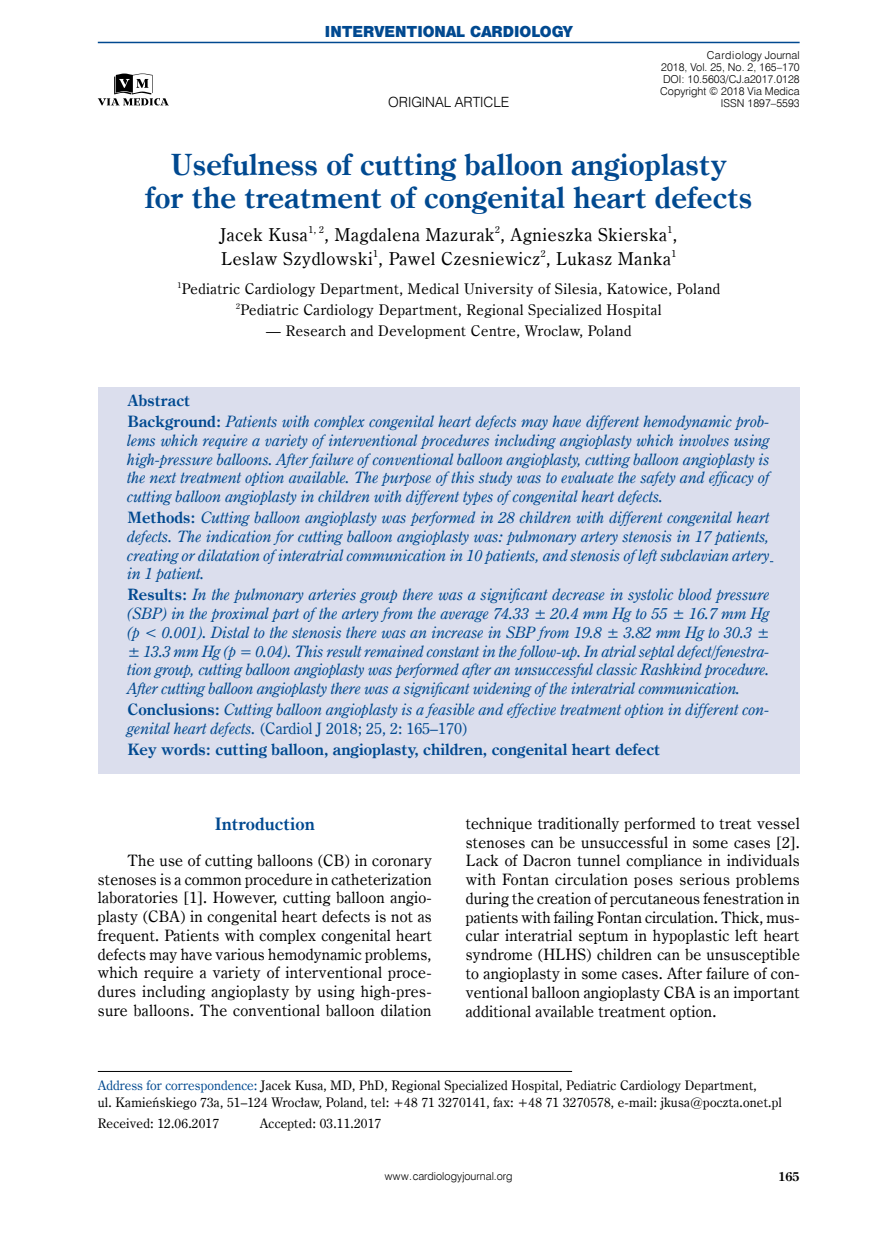
<style>
.page{position:relative;width:872px;height:1234px;background:#fff}
.page>*{position:absolute;margin:0;border:0;box-sizing:border-box;transform-origin:0 0}
._01_-_Tytuł_artykułu{font:700 29.4px/33px "Century Oldst EU";color:#004990;text-align:center}
._02_-_Autorzy{font:17.85px/24px "Century Oldst EU";letter-spacing:.035em;color:#000}
._05_-_Śródtytuł_-_1{font:700 17.25px "Century Oldst EU";color:#004990}
._04_a_-_Streszczenie{font:italic 15.75px/18.8px "Century Oldst EU";color:#004990;text-align:justify}
._08_-_Tekst{font:15.75px/18.8px "Century Oldst EU";letter-spacing:.015em;color:#000;text-align:justify}
._04_b_-_Slowa_kluczo{font:700 15.75px "Century Oldst EU";color:#004990}
._03_-_streszczenie_t{font:700 15.75px "Century Oldst EU";color:#004990}
._03_-_Kliniki{font:14.7px/21px "Century Oldst EU";letter-spacing:.035em;color:#000;text-align:center}
.t1{font:14.1px "Swis 721 Blk 2 EU";color:#004990}
.t2{font:14.1px "Swis 721 Lt EU";color:#000}
._16_-_Adres_do_kores{font:13.2px/16.5px "Century Oldst EU";letter-spacing:.015em;color:#000}
._16A_-_Adres_do_kore{font:13.2px "Century Oldst EU";letter-spacing:.015em;color:#000}
.t3{font:700 12.75px "Century Oldst EU";color:#000}
.t4{font:10.95px/12px "Swis 721 Lt EU";color:#000;text-align:right}
.s1{font-weight:700;font-style:normal}
.s2{font-style:normal}
.s3{color:#004990}
</style>
<div class="page">
<div style="left:98px;top:387px;width:701px;height:386px;background:#dbdeed"></div>
<hr style="left:98px;top:1070px;width:474px;height:1px;background:#000">
<hr style="left:98px;top:42px;width:701px;height:1px;background:#004990">
<svg style="left:98px;top:74px;width:71px;height:32px"></svg>
<p class="t1" style="left:325px;top:22px;width:249px">INTERVENTIONAL CARDIOLOGY</p>
<p class="t4" style="left:661px;top:49px;width:140px">Cardiology Journal<br>2018, Vol. 25, No. 2, 165–170</p>
<p class="t4" style="left:660px;top:73px;width:141px;text-align:left">DOI: 10.5603/CJ.a2017.0128<br>Copyright © 2018 Via Medica</p>
<p class="t2" style="left:388px;top:93px;width:123px">ORIGINAL ARTICLE</p>
<p class="t4" style="left:721px;top:97px;width:80px">ISSN 1897–5593</p>
<p class="_01_-_Tytuł_artykułu" style="left:145px;top:149px;width:609px">Usefulness of cutting balloon angioplasty<br>for the treatment of congenital heart defects</p>
<p class="_02_-_Autorzy" style="left:220px;top:223px;width:459px">Jacek Kusa<sup>1,</sup> <sup>2</sup>, Magdalena Mazurak<sup>2</sup>, Agnieszka Skierska<sup>1</sup>,<br>Leslaw Szydlowski<sup>1</sup>, Pawel Czesniewicz<sup>2</sup>, Lukasz Manka<sup>1</sup></p>
<p class="_03_-_Kliniki" style="left:177px;top:279px;width:544px"><sup>1</sup>Pediatric Cardiology Department, Medical University of Silesia, Katowice, Poland<br><sup>2</sup>Pediatric Cardiology Department, Regional Specialized Hospital</p>
<p class="_03_-_Kliniki" style="left:266px;top:321px;width:366px">— Research and Development Centre, Wroclaw, Poland</p>
<p class="_03_-_streszczenie_t" style="left:128px;top:391px;width:64px">Abstract</p>
<p class="_04_a_-_Streszczenie" style="left:128px;top:412px;width:644px"><span class="s1">Background:</span> Patients with complex congenital heart defects may have different hemodynamic prob&shy;lems which require a variety of interventional procedures including angioplasty which involves using high-pressure balloons. After failure of conventional balloon angioplasty, cutting balloon angioplasty is the next treatment option available. The purpose of this study was to evaluate the safety and efficacy of cutting balloon angioplasty in children with different types of congenital heart defects.</p>
<p class="_04_a_-_Streszczenie" style="left:128px;top:508px;width:644px"><span class="s1">Methods:</span> Cutting balloon angioplasty was performed in 28 children with different congenital heart defects. The indication for cutting balloon angioplasty was: pulmonary artery stenosis in 17 patients, creating or dilatation of interatrial communication in 10 patients, and stenosis of left subclavian artery in 1 patient.</p>
<p class="_04_a_-_Streszczenie" style="left:128px;top:585px;width:644px"><span class="s1">Results:</span> In the pulmonary arteries group there was a significant decrease in systolic blood pressure (SBP) in the proximal part of the artery from the average 74.33 ± 20.4 mm Hg to 55 ± 16.7 mm Hg (p &lt; 0.001). Distal to the stenosis there was an increase in SBP from 19.8 ± 3.82 mm Hg to 30.3 ± ± 13.3 mm Hg (p = 0.04). This result remained constant in the follow-up. In atrial septal defect/fenestra&shy;tion group, cutting balloon angioplasty was performed after an unsuccessful classic Rashkind procedure.<br>After cutting balloon angioplasty there was a significant widening of the interatrial communication.</p>
<p class="_04_a_-_Streszczenie" style="left:128px;top:700px;width:644px"><span class="s1">Conclusions:</span> Cutting balloon angioplasty is a feasible and effective treatment option in different con&shy;genital heart defects. <span class="s2">(Cardiol J 2018; 25, 2: 165–170)</span></p>
<p class="_04_b_-_Slowa_kluczo" style="left:128px;top:739px;width:534px">Key words: cutting balloon, angioplasty, children, congenital heart defect</p>
<p class="_05_-_Śródtytuł_-_1" style="left:215px;top:813px;width:102px">Introduction</p>
<p class="_08_-_Tekst" style="left:98px;top:850px;width:336px;text-indent:30px">The use of cutting balloons (CB) in coronary stenoses is a common procedure in catheterization laboratories [1]. However, cutting balloon angio&shy;plasty (CBA) in congenital heart defects is not as frequent. Patients with complex congenital heart defects may have various hemodynamic problems, which require a variety of interventional proce&shy;dures including angioplasty by using high-pres&shy;sure balloons. The conventional balloon dilation</p>
<p class="_08_-_Tekst" style="left:466px;top:814px;width:335px">technique traditionally performed to treat vessel stenoses can be unsuccessful in some cases [2].<br>Lack of Dacron tunnel compliance in individuals with Fontan circulation poses serious problems during the creation of percutaneous fenestration in patients with failing Fontan circulation. Thick, mus&shy;cular interatrial septum in hypoplastic left heart syndrome (HLHS) children can be unsusceptible to angioplasty in some cases. After failure of con&shy;ventional balloon angioplasty CBA is an important additional available treatment option.</p>
<p class="_16_-_Adres_do_kores" style="left:98px;top:1077px;width:685px"><span class="s3">Address for correspondence:</span> Jacek Kusa, MD, PhD, Regional Specialized Hospital, Pediatric Cardiology Department,<br>ul. Kamieńskiego 73a, 51–124 Wrocław, Poland, tel: +48 71 3270141, fax: +48 71 3270578, e-mail: jkusa@poczta.onet.pl</p>
<p class="_16A_-_Adres_do_kore" style="left:98px;top:1114px;width:123px">Received: 12.06.2017</p>
<p class="_16A_-_Adres_do_kore" style="left:260px;top:1114px;width:123px">Accepted: 03.11.2017</p>
<p class="t4" style="left:385px;top:1170px;width:129px">www.cardiologyjournal.org</p>
<p class="t3" style="left:778px;top:1167px;width:23px">165</p>
</div>
